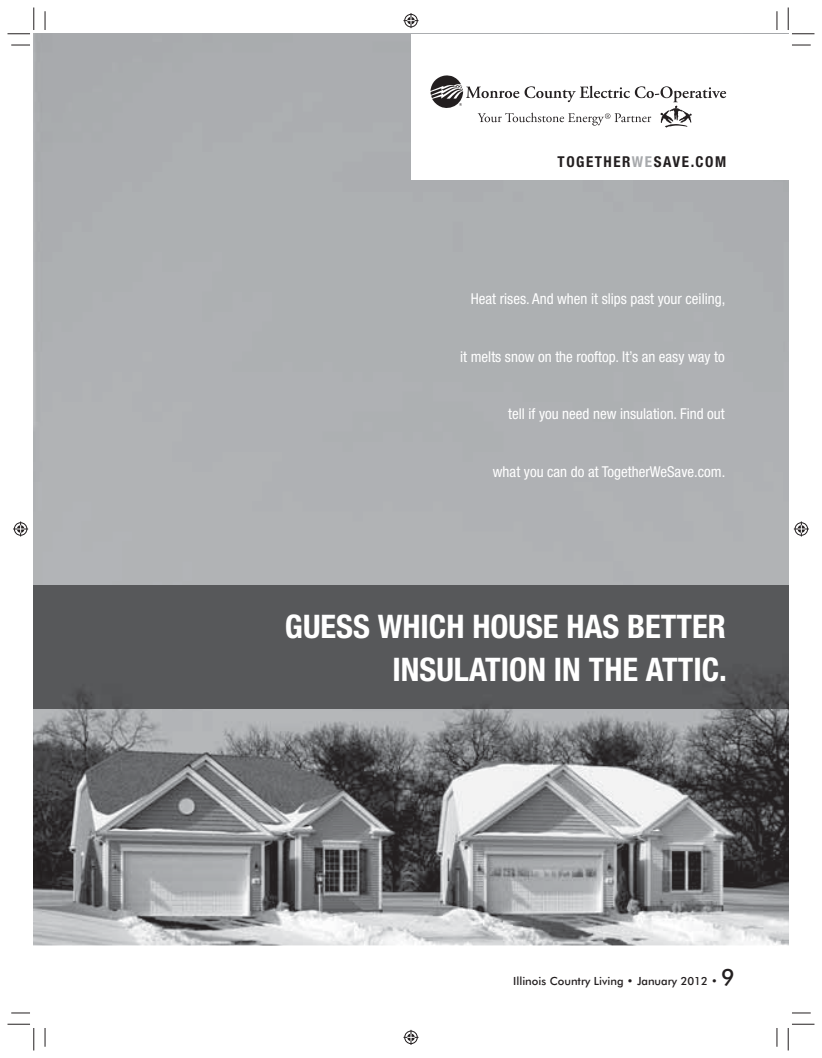
<style>
.page{position:relative;width:822px;height:1058px;background:#fff}
.page>*{position:absolute;margin:0;border:0;box-sizing:border-box;transform-origin:0 0}
.t1{font:700 condensed 32.5px/43.8px "Helvetica Neue LT Std";color:#fff;text-align:right}
.t2{font:condensed 15px "Helvetica Neue LT Std";color:#fff}
.t3{font:700 condensed 15px "Helvetica Neue LT Std";letter-spacing:.1em;color:#231f20}
.t4{font:500 11.25px "Futura BT";color:#231f20}
.s1{color:#a7a9ac}
.s2{font-size:22.5px}
</style>
<div class="page">
<img style="left:34px;top:34px;width:754px;height:911px">
<div style="left:411px;top:34px;width:377px;height:146px;background:#fff"></div>
<div style="left:34px;top:585px;width:754px;height:123px;background:#57585a"></div>
<svg style="left:430px;top:75px;width:296px;height:52px"></svg>
<svg style="left:11px;top:44px;width:19px;height:2px"></svg>
<svg style="left:792px;top:44px;width:18px;height:2px"></svg>
<svg style="left:11px;top:1012px;width:19px;height:1px"></svg>
<svg style="left:792px;top:1012px;width:18px;height:1px"></svg>
<svg style="left:44px;top:11px;width:2px;height:19px"></svg>
<svg style="left:44px;top:1028px;width:2px;height:18px"></svg>
<svg style="left:776px;top:11px;width:1px;height:19px"></svg>
<svg style="left:776px;top:1028px;width:1px;height:18px"></svg>
<svg style="left:8px;top:8px;width:27px;height:27px"></svg>
<svg style="left:8px;top:1024px;width:27px;height:26px"></svg>
<svg style="left:787px;top:8px;width:27px;height:27px"></svg>
<svg style="left:787px;top:1024px;width:27px;height:26px"></svg>
<svg style="left:403px;top:13px;width:15px;height:15px"></svg>
<svg style="left:403px;top:1029px;width:15px;height:15px"></svg>
<svg style="left:13px;top:521px;width:15px;height:15px"></svg>
<svg style="left:793px;top:521px;width:15px;height:15px"></svg>
<p class="t3" style="left:557px;top:153px;width:170px">TOGETHER<span class="s1">WE</span>SAVE.COM</p>
<p class="t2" style="left:470px;top:294px;width:256px">Heat rises. And when it slips past your ceiling,</p>
<p class="t2" style="left:460px;top:351px;width:266px">it melts snow on the rooftop. It’s an easy way to</p>
<p class="t2" style="left:508px;top:409px;width:218px">tell if you need new insulation. Find out</p>
<p class="t2" style="left:492px;top:466px;width:234px">what you can do at TogetherWeSave.com.</p>
<h1 class="t1" style="left:285px;top:604px;width:443px">GUESS WHICH HOUSE HAS BETTER<br>INSULATION IN THE ATTIC.</h1>
<p class="t4" style="left:513px;top:974px;width:223px">Illinois Country Living • January 2012 • <span class="s2">9</span></p>
</div>
